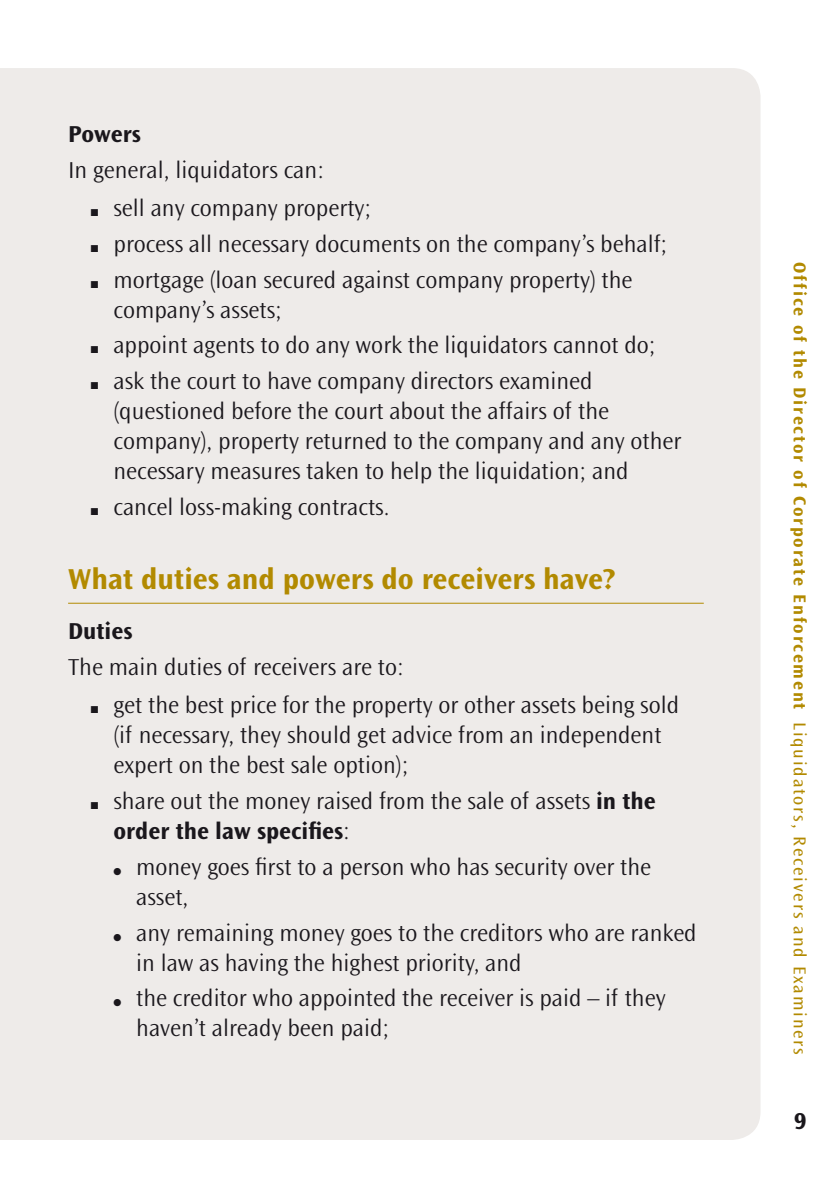
<style>
.page{position:relative;width:840px;height:1191px;background:#fff}
.page>*{position:absolute;margin:0;border:0;box-sizing:border-box;transform-origin:0 0}
.Head_0{font:700 30px "Ocean Sans Std";color:#b28a00}
.Bodytext__1{font:300 24px/30px "Ocean Sans Std";color:#1a171c}
.Head_00_0B4{font:700 24px "Ocean Sans Std";color:#1a171c}
.Head_00{font:700 24px "Ocean Sans Std";color:#1a171c}
.t1{font:700 18px "Ocean Sans Std";letter-spacing:.1em;color:#b28a00}
.s1{font-weight:700}
.s2{font-weight:400}
</style>
<div class="page">
<div style="left:0;top:68px;width:760px;height:1072px;background:#eeebe9"></div>
<hr style="left:68px;top:603px;width:635px;height:1px;background:#b28a00">
<p class="Head_00" style="left:68px;top:121px;width:74px">Powers</p>
<p class="Bodytext__1" style="left:68px;top:155px;width:257px">In general, liquidators can:</p>
<p class="Bodytext__1" style="left:91px;top:194px;width:282px">■ sell any company property;</p>
<p class="Bodytext__1" style="left:91px;top:229px;width:577px">■ process all necessary documents on the company’s behalf;</p>
<p class="Bodytext__1" style="left:113px;top:265px;width:520px;text-indent:-23px">■ mortgage (loan secured against company property) the company’s assets;</p>
<p class="Bodytext__1" style="left:91px;top:331px;width:566px">■ appoint agents to do any work the liquidators cannot do;</p>
<p class="Bodytext__1" style="left:113px;top:366px;width:569px;text-indent:-23px">■ ask the court to have company directors examined (questioned before the court about the affairs of the company), property returned to the company and any other necessary measures taken to help the liquidation; and</p>
<p class="Bodytext__1" style="left:91px;top:492px;width:300px">■ cancel loss-making contracts.</p>
<p class="Head_0" style="left:68px;top:562px;width:548px">What duties and powers do receivers have?</p>
<p class="Head_00_0B4" style="left:68px;top:618px;width:66px">Duties</p>
<p class="Bodytext__1" style="left:68px;top:652px;width:337px">The main duties of receivers are to:</p>
<p class="Bodytext__1" style="left:113px;top:691px;width:567px;text-indent:-23px">■ get the best price for the property or other assets being sold (if necessary, they should get advice from an independent expert on the best sale option);</p>
<p class="Bodytext__1" style="left:113px;top:786px;width:543px;text-indent:-23px">■ share out the money raised from the sale of assets <span class="s1">in the order the law specifies</span>:</p>
<p class="Bodytext__1" style="left:136px;top:852px;width:516px;text-indent:-23px">● money goes first to a person who has security over the asset,</p>
<p class="Bodytext__1" style="left:136px;top:918px;width:561px;text-indent:-23px">● any remaining money goes to the creditors who are ranked in law as having the highest priority, and</p>
<p class="Bodytext__1" style="left:136px;top:983px;width:531px;text-indent:-23px">● the creditor who appointed the receiver is paid – if they haven’t already been paid;</p>
<p class="t1" style="left:809px;top:262px;width:794px;rotate:90deg">Office of the Director of Corporate Enforcement <span class="s2">Liquidators, Receivers and Examiners</span></p>
<p class="Head_00_0B4" style="left:793px;top:1107px;width:14px">9</p>
</div>
